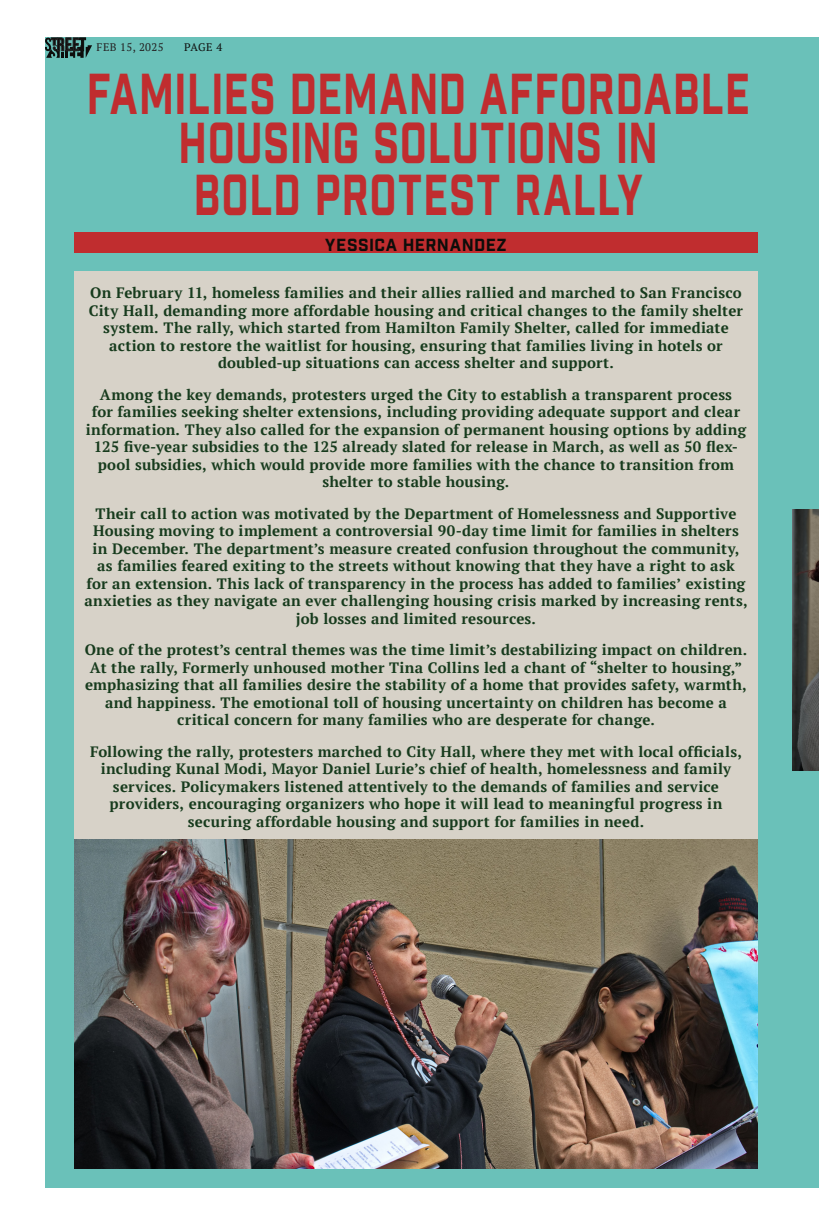
<style>
.page{position:relative;width:819px;height:1224px;background:#fff}
.page>*{position:absolute;margin:0;border:0;box-sizing:border-box;transform-origin:0 0}
.Article_Body{font:56px/49px "Industry Inc Base";letter-spacing:.015em;color:#c02d2f;text-align:center;scale:.75 1}
.Article_Body-2{font:17px "Industry Inc Base";letter-spacing:.03em;color:#0d0d0a}
.Article_Body-3{font:700 15px/17.5px "PT Serif";letter-spacing:.015em;color:#173b1d;text-align:center}
.t1{font:11px "PT Serif";letter-spacing:.04em;color:#231f20}
.t2{font:11px "PT Serif";color:#0d0d0c}
</style>
<div class="page">
<div style="left:45px;top:38px;width:774px;height:1150px;background:#6ac1b9"></div>
<svg style="left:45px;top:38px;width:47px;height:20px"></svg>
<div style="left:74px;top:271px;width:684px;height:569px;background:#d7d2c8"></div>
<div style="left:74px;top:232px;width:684px;height:21px;background:#c02d2f"></div>
<img style="left:74px;top:840px;width:683px;height:329px">
<img style="left:792px;top:510px;width:27px;height:261px">
<p class="t1" style="left:97px;top:40px;width:69px">FEB 15, 2025</p>
<p class="t2" style="left:184px;top:40px;width:40px">PAGE 4</p>
<p class="Article_Body" style="left:87px;top:72px;width:886px">FAMILIES DEMAND AFFORDABLE<br>HOUSING SOLUTIONS IN</p>
<p class="Article_Body" style="left:194px;top:174px;width:600px">BOLD PROTEST RALLY</p>
<p class="Article_Body-2" style="left:325px;top:234px;width:183px">YESSICA HERNANDEZ</p>
<p class="Article_Body-3" style="left:89px;top:284px;width:656px">On February 11, homeless families and their allies rallied and marched to San Francisco City Hall, demanding more affordable housing and critical changes to the family shelter system. The rally, which started from Hamilton Family Shelter, called for immediate action to restore the waitlist for housing, ensuring that families living in hotels or doubled-up situations can access shelter and support.</p>
<p class="Article_Body-3" style="left:86px;top:385px;width:662px">Among the key demands, protesters urged the City to establish a transparent process<br>for families seeking shelter extensions, including providing adequate support and clear information. They also called for the expansion of permanent housing options by adding 125 five-year subsidies to the 125 already slated for release in March, as well as 50 flex&shy;pool subsidies, which would provide more families with the chance to transition from shelter to stable housing.</p>
<p class="Article_Body-3" style="left:84px;top:504px;width:665px">Their call to action was motivated by the Department of Homelessness and Supportive Housing moving to implement a controversial 90-day time limit for families in shelters in December. The department’s measure created confusion throughout the community, as families feared exiting to the streets without knowing that they have a right to ask<br>for an extension. This lack of transparency in the process has added to families’ existing anxieties as they navigate an ever challenging housing crisis marked by increasing rents, job losses and limited resources.</p>
<p class="Article_Body-3" style="left:85px;top:641px;width:664px">One of the protest’s central themes was the time limit’s destabilizing impact on children.<br>At the rally, Formerly unhoused mother Tina Collins led a chant of “shelter to housing,” emphasizing that all families desire the stability of a home that provides safety, warmth, and happiness. The emotional toll of housing uncertainty on children has become a critical concern for many families who are desperate for change.</p>
<p class="Article_Body-3" style="left:90px;top:742px;width:654px">Following the rally, protesters marched to City Hall, where they met with local officials, including Kunal Modi, Mayor Daniel Lurie’s chief of health, homelessness and family services. Policymakers listened attentively to the demands of families and service providers, encouraging organizers who hope it will lead to meaningful progress in securing affordable housing and support for families in need.</p>
</div>
